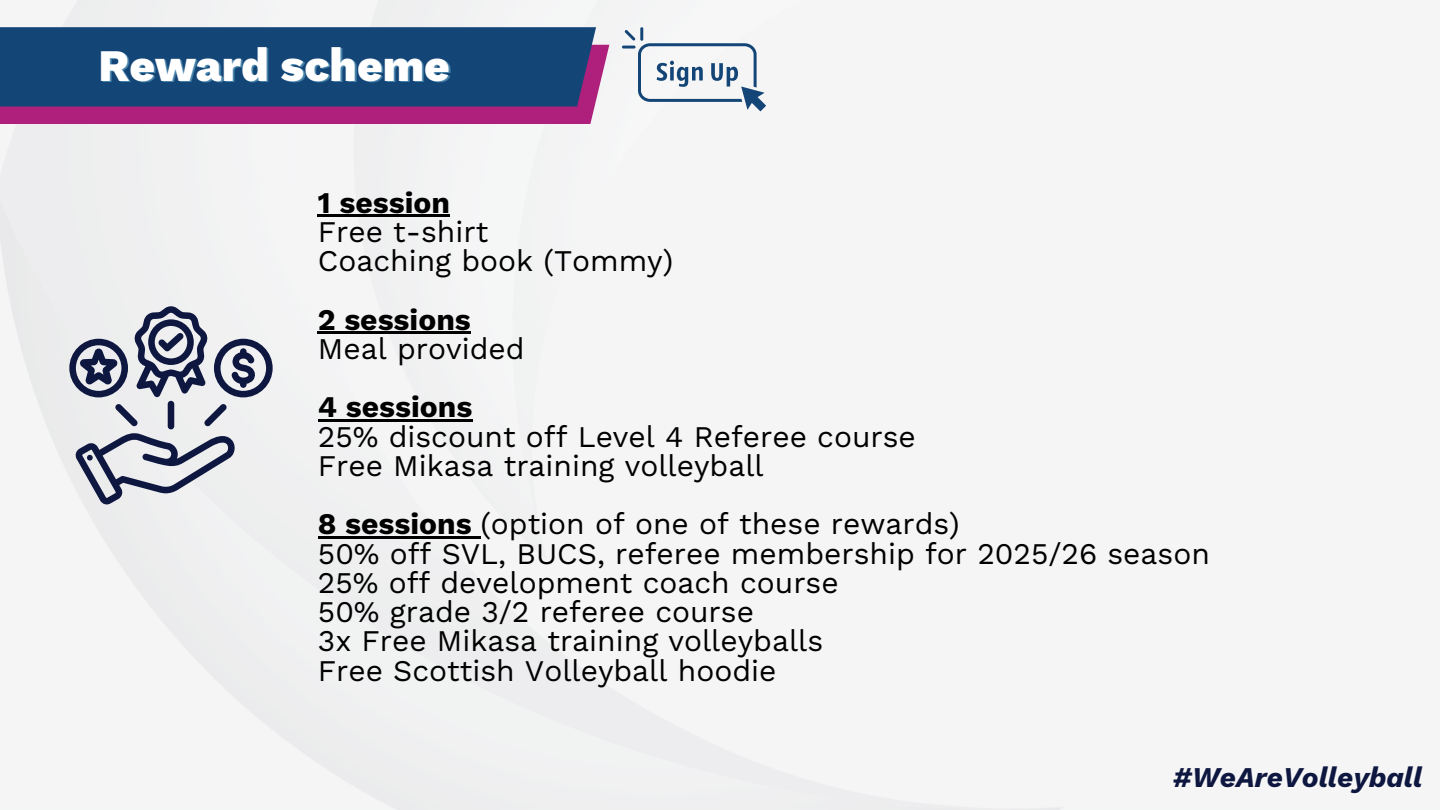
<style>
.page{position:relative;width:1440px;height:810px;background:#fff}
.page>*{position:absolute;margin:0;border:0;box-sizing:border-box;transform-origin:0 0}
.t1{font:800 44.3px "Work Sans";color:#fff}
.t2{font:30px "Work Sans";color:#000}
.t3{font:700 30px "Work Sans";color:#000}
.t4{font:italic 700 28.1px "Work Sans";color:#0e1740}
.s1{font-weight:700}
</style>
<div class="page">
<div style="left:0;top:0;width:1439px;height:810px;background:#f5f5f5"></div>
<div style="left:0;top:45px;width:609px;height:79px;background:#ae207b"></div>
<div style="left:0;top:27px;width:596px;height:80px;background:#144577"></div>
<svg style="left:69px;top:306px;width:204px;height:198px"></svg>
<hr style="left:318px;top:214px;width:132px;height:2px;background:#000">
<hr style="left:318px;top:331px;width:153px;height:2px;background:#000">
<hr style="left:318px;top:419px;width:154px;height:2px;background:#000">
<hr style="left:318px;top:536px;width:162px;height:2px;background:#000">
<hr style="left:640px;top:27px;width:3px;height:14px;background:#144577">
<hr style="left:622px;top:46px;width:14px;height:3px;background:#144577">
<svg style="left:625px;top:30px;width:141px;height:81px"></svg>
<p class="t1" style="left:98px;top:39px;width:353px">Reward scheme</p>
<p class="t3" style="left:318px;top:185px;width:134px">1 session</p>
<p class="t2" style="left:318px;top:214px;width:172px">Free t-shirt</p>
<p class="t2" style="left:318px;top:243px;width:357px">Coaching book (Tommy)</p>
<p class="t3" style="left:318px;top:302px;width:155px">2 sessions</p>
<p class="t2" style="left:318px;top:331px;width:208px">Meal provided</p>
<p class="t3" style="left:318px;top:390px;width:156px">4 sessions</p>
<p class="t2" style="left:318px;top:419px;width:599px">25% discount off Level 4 Referee course</p>
<p class="t2" style="left:318px;top:448px;width:447px">Free Mikasa training volleyball</p>
<p class="t2" style="left:318px;top:507px;width:643px"><span class="s1">8 sessions</span> (option of one of these rewards)</p>
<p class="t2" style="left:318px;top:536px;width:894px">50% off SVL, BUCS, referee membership for 2025/26 season</p>
<p class="t2" style="left:318px;top:565px;width:522px">25% off development coach course</p>
<p class="t2" style="left:318px;top:594px;width:438px">50% grade 3/2 referee course</p>
<p class="t2" style="left:318px;top:624px;width:507px">3x Free Mikasa training volleyballs</p>
<p class="t2" style="left:318px;top:653px;width:460px">Free Scottish Volleyball hoodie</p>
<p class="t4" style="left:1173px;top:761px;width:251px">#WeAreVolleyball</p>
</div>
